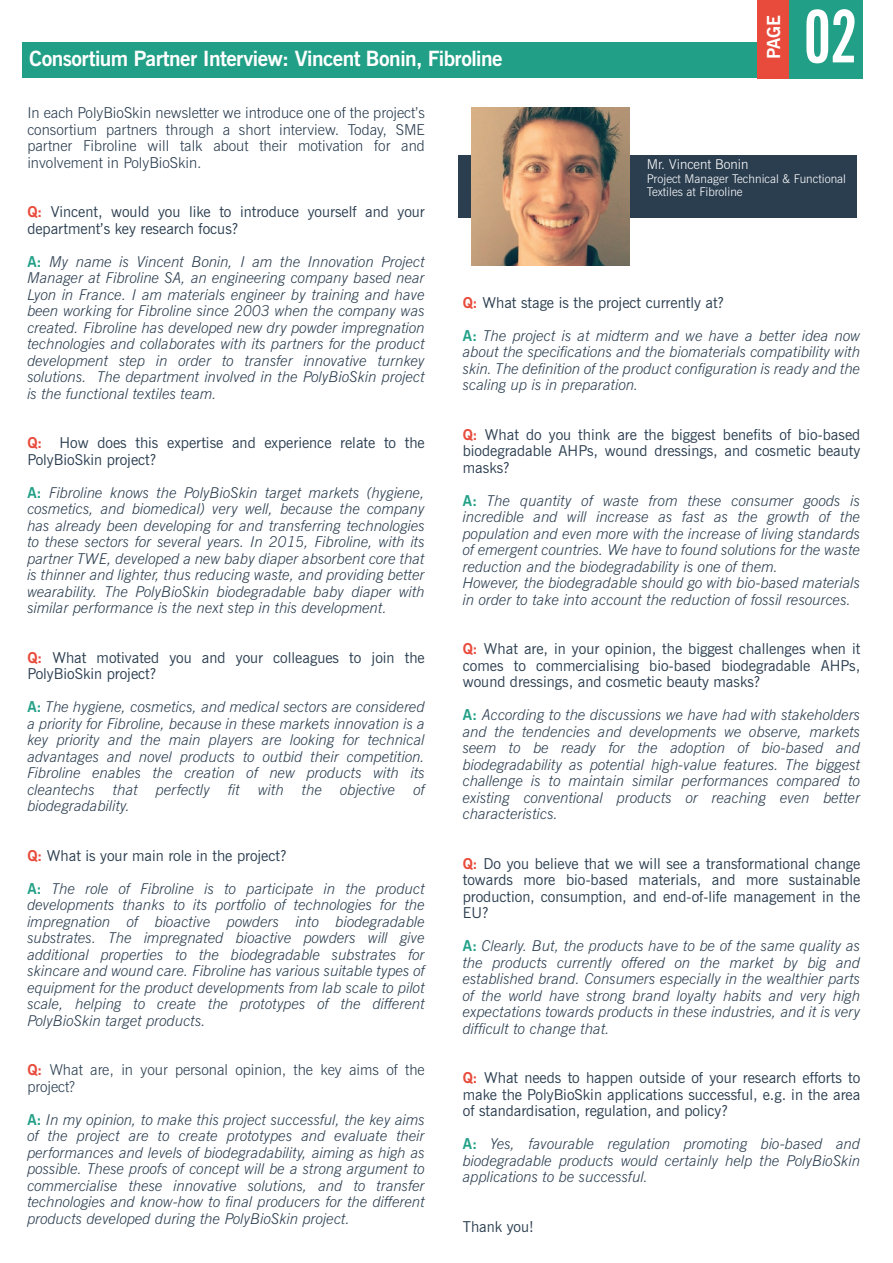
<style>
.page{position:relative;width:893px;height:1263px;background:#fff}
.page>*{position:absolute;margin:0;border:0;box-sizing:border-box;transform-origin:0 0}
.t1{font:700 extra-condensed 72px "News Gothic BT";color:#fff}
.t2{font:700 21px "News Gothic BT";letter-spacing:-.025em;color:#fff}
.t3{font:700 18px "News Gothic BT";color:#fff}
.t4{font:italic 300 15px/16.5px "News Gothic BT";color:#2b3e50;text-align:justify}
.t5{font:15px/16.5px "News Gothic BT";color:#2b3e50;text-align:justify}
.t6{font:300 15px/16.5px "News Gothic BT";color:#2b3e50;text-align:justify}
.t7{font:300 13.5px "News Gothic BT";color:#fff}
.t8{font:300 12px/13.5px "News Gothic BT";letter-spacing:.005em;color:#fff}
.s1{font-weight:700;color:#e84b3b}
.s2{font-weight:700;font-style:normal;color:#22a087}
</style>
<div class="page">
<div style="left:22px;top:42px;width:838px;height:36px;background:#22a087"></div>
<div style="left:458px;top:155px;width:399px;height:63px;background:#2b3e50"></div>
<div style="left:758px;top:0;width:105px;height:79px;background:#e84b3b"></div>
<div style="left:790px;top:0;width:73px;height:79px;background:#22a087"></div>
<img style="left:471px;top:107px;width:158px;height:158px">
<h2 class="t2" style="left:29px;top:46px;width:475px">Consortium Partner Interview: Vincent Bonin, Fibroline</h2>
<p class="t3" style="left:763px;top:59px;width:45px;rotate:-90deg">PAGE</p>
<h1 class="t1" style="left:803px;top:-7px;width:57px">02</h1>
<p class="t6" style="left:27px;top:104px;width:399px">In each PolyBioSkin newsletter we introduce one of the project’s consortium partners through a short interview. Today, SME partner Fibroline will talk about their motivation for and involvement in PolyBioSkin.</p>
<p class="t5" style="left:27px;top:203px;width:399px"><span class="s1">Q:</span> Vincent, would you like to introduce yourself and your department’s key research focus?</p>
<p class="t4" style="left:27px;top:253px;width:399px"><span class="s2">A:</span> My name is Vincent Bonin, I am the Innovation Project Manager at Fibroline SA, an engineering company based near Lyon in France. I am materials engineer by training and have been working for Fibroline since 2003 when the company was created. Fibroline has developed new dry powder impregnation technologies and collaborates with its partners for the product development step in order to transfer innovative turnkey solutions. The department involved in the PolyBioSkin project is the functional textiles team.</p>
<p class="t5" style="left:27px;top:434px;width:399px"><span class="s1">Q:</span> How does this expertise and experience relate to the<br>PolyBioSkin project?</p>
<p class="t4" style="left:27px;top:484px;width:399px"><span class="s2">A:</span> Fibroline knows the PolyBioSkin target markets (hygiene, cosmetics, and biomedical) very well, because the company has already been developing for and transferring technologies to these sectors for several years. In 2015, Fibroline, with its partner TWE, developed a new baby diaper absorbent core that is thinner and lighter, thus reducing waste, and providing better wearability. The PolyBioSkin biodegradable baby diaper with similar performance is the next step in this development.</p>
<p class="t5" style="left:27px;top:649px;width:399px"><span class="s1">Q:</span> What motivated you and your colleagues to join the<br>PolyBioSkin project?</p>
<p class="t4" style="left:27px;top:698px;width:399px"><span class="s2">A:</span> The hygiene, cosmetics, and medical sectors are considered a priority for Fibroline, because in these markets innovation is a key priority and the main players are looking for technical advantages and novel products to outbid their competition.<br>Fibroline enables the creation of new products with its cleantechs that perfectly fit with the objective of biodegradability.</p>
<p class="t5" style="left:27px;top:847px;width:261px"><span class="s1">Q:</span> What is your main role in the project?</p>
<p class="t4" style="left:27px;top:880px;width:399px"><span class="s2">A:</span> The role of Fibroline is to participate in the product developments thanks to its portfolio of technologies for the impregnation of bioactive powders into biodegradable substrates. The impregnated bioactive powders will give additional properties to the biodegradable substrates for skincare and wound care. Fibroline has various suitable types of equipment for the product developments from lab scale to pilot scale, helping to create the prototypes of the different PolyBioSkin target products.</p>
<p class="t6" style="left:27px;top:1061px;width:399px"><span class="s1">Q:</span> What are, in your personal opinion, the key aims of the project?</p>
<p class="t4" style="left:27px;top:1111px;width:399px"><span class="s2">A:</span> In my opinion, to make this project successful, the key aims of the project are to create prototypes and evaluate their performances and levels of biodegradability, aiming as high as possible. These proofs of concept will be a strong argument to commercialise these innovative solutions, and to transfer technologies and know-how to final producers for the different products developed during the PolyBioSkin project.</p>
<p class="t7" style="left:647px;top:156px;width:103px">Mr. Vincent Bonin</p>
<p class="t8" style="left:647px;top:172px;width:201px">Project Manager Technical &amp; Functional<br>Textiles at Fibroline</p>
<p class="t5" style="left:463px;top:294px;width:263px"><span class="s1">Q:</span> What stage is the project currently at?</p>
<p class="t4" style="left:463px;top:327px;width:399px"><span class="s2">A:</span> The project is at midterm and we have a better idea now about the specifications and the biomaterials compatibility with skin. The definition of the product configuration is ready and the scaling up is in preparation.</p>
<p class="t5" style="left:463px;top:426px;width:399px"><span class="s1">Q:</span> What do you think are the biggest benefits of bio-based biodegradable AHPs, wound dressings, and cosmetic beauty masks?</p>
<p class="t4" style="left:463px;top:492px;width:399px;text-align:left"><span class="s2">A:</span> The quantity of waste from these consumer goods is incredible and will increase as fast as the growth of the population and even more with the increase of living standards of emergent countries. We have to found solutions for the waste reduction and the biodegradability is one of them.<br>However, the biodegradable should go with bio-based materials in order to take into account the reduction of fossil resources.</p>
<p class="t5" style="left:463px;top:641px;width:399px"><span class="s1">Q:</span> What are, in your opinion, the biggest challenges when it comes to commercialising bio-based biodegradable AHPs, wound dressings, and cosmetic beauty masks?</p>
<p class="t4" style="left:463px;top:707px;width:399px"><span class="s2">A:</span> According to the discussions we have had with stakeholders and the tendencies and developments we observe, markets seem to be ready for the adoption of bio-based and biodegradability as potential high-value features. The biggest challenge is to maintain similar performances compared to existing conventional products or reaching even better characteristics.</p>
<p class="t5" style="left:463px;top:855px;width:399px"><span class="s1">Q:</span> Do you believe that we will see a transformational change towards more bio-based materials, and more sustainable production, consumption, and end-of-life management in the EU?</p>
<p class="t4" style="left:463px;top:938px;width:399px"><span class="s2">A:</span> Clearly. But, the products have to be of the same quality as the products currently offered on the market by big and established brand. Consumers especially in the wealthier parts of the world have strong brand loyalty habits and very high expectations towards products in these industries, and it is very difficult to change that.</p>
<p class="t5" style="left:463px;top:1070px;width:399px"><span class="s1">Q:</span> What needs to happen outside of your research efforts to make the PolyBioSkin applications successful, e.g. in the area of standardisation, regulation, and policy?</p>
<p class="t4" style="left:463px;top:1136px;width:399px"><span class="s2">A:</span> Yes, favourable regulation promoting bio-based and biodegradable products would certainly help the PolyBioSkin applications to be successful.</p>
<p class="t5" style="left:463px;top:1218px;width:73px">Thank you!</p>
</div>
